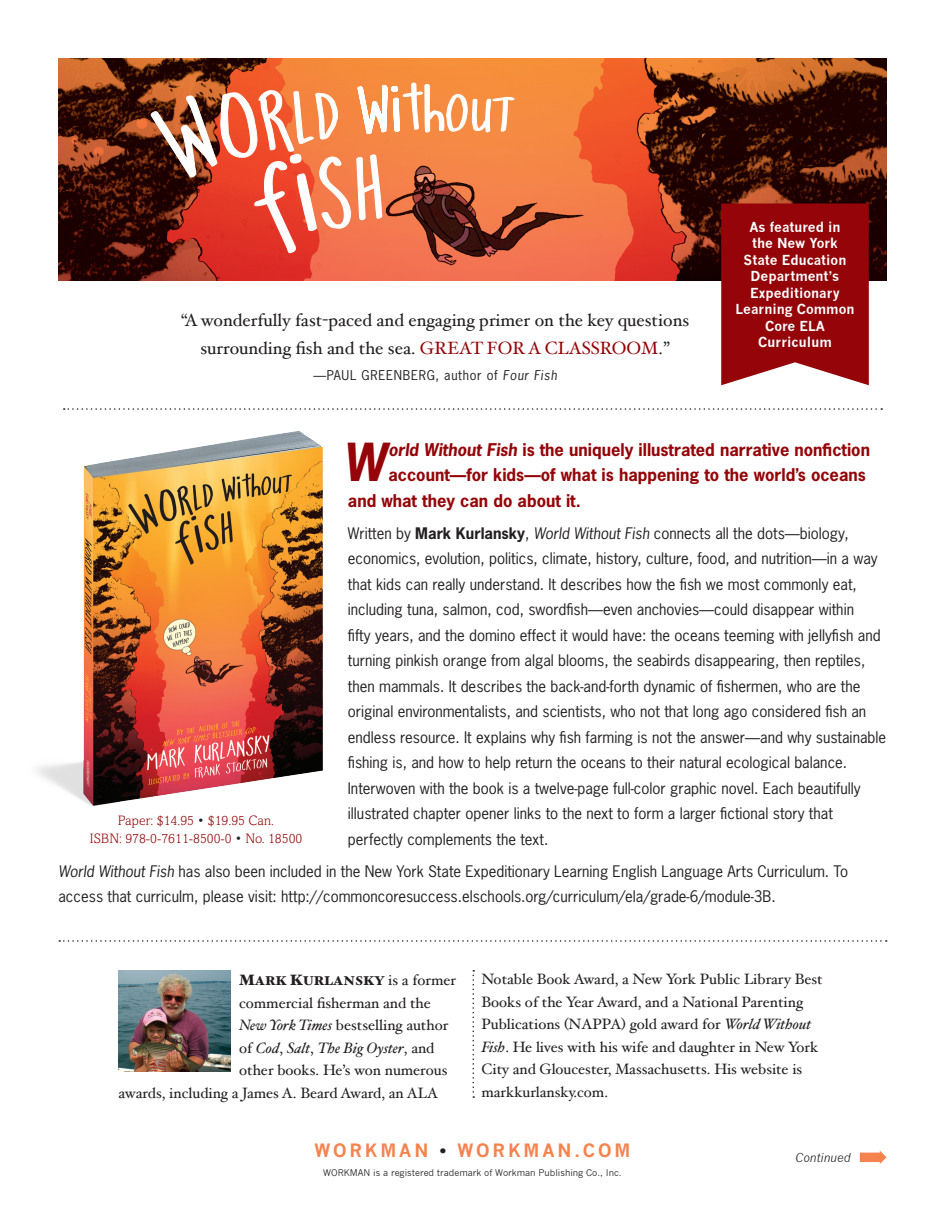
<style>
.page{position:relative;width:945px;height:1215px;background:#fff}
.page>*{position:absolute;margin:0;border:0;box-sizing:border-box;transform-origin:0 0}
.t1{font:italic 700 49.35px "News Gothic Std";color:#940408}
.t2{font:700 18px "News Gothic";letter-spacing:.16em;color:#f5834e}
.t3{font:17.85px/27.9px "Hoefler Text";color:#231f20}
.t4{font:17.85px "Hoefler Text";color:#940408}
.t5{font:700 16.5px "News Gothic Std";color:#940408}
.t6{font:15px/25.5px "News Gothic Std";color:#231f20}
.t7{font:15px/22.5px "Hoefler Text";color:#231f20}
.t8{font:italic 15px "Hoefler Text";color:#231f20}
.t9{font:300 13.65px/17.9px "Amasis";color:#940408;text-align:center}
.t10{font:700 13.5px/16.5px "News Gothic";color:#fff;text-align:center}
.t11{font:12.75px "News Gothic Std";letter-spacing:.055em;color:#231f20}
.t12{font:12.75px "Hoefler Text Black SC850";color:#231f20}
.t13{font:italic 12px "News Gothic";color:#231f20}
.t14{font:9px "News Gothic";color:#231f20}
.s1{color:#940408}
.s2{color:#231f20}
.s3{font-style:italic}
.s4{font-weight:700}
.s5{font-size:15px}
.s6{font-family:"Hoefler Text";font-size:15px}
.s7{font-style:normal}
</style>
<div class="page">
<img style="left:58px;top:58px;width:828px;height:223px">
<svg style="left:150px;top:83px;width:364px;height:171px;background:#c05e45"></svg>
<svg style="left:220px;top:58px;width:294px;height:100px;background:#f0915a"></svg>
<img style="left:36px;top:431px;width:287px;height:375px">
<img style="left:118px;top:970px;width:112px;height:101px">
<svg style="left:721px;top:203px;width:148px;height:182px;background:#9a1317"></svg>
<svg style="left:64px;top:408px;width:818px;height:2px"></svg>
<svg style="left:59px;top:940px;width:828px;height:2px"></svg>
<svg style="left:472px;top:970px;width:2px;height:128px"></svg>
<svg style="left:860px;top:1151px;width:27px;height:13px"></svg>
<p class="t3" style="left:200px;top:306px;width:490px;text-indent:-19px">“A wonderfully fast-paced and engaging primer on the key questions surrounding fish and the sea. <span class="s1">Great for a cla</span></p>
<p class="t4" style="left:582px;top:338px;width:90px">ssroom<span class="s2">.”</span></p>
<p class="t11" style="left:313px;top:367px;width:245px">—Paul Greenberg, author of <span class="s3">Four Fish</span></p>
<p class="t10" style="left:736px;top:218px;width:120px">As featured in<br>the New York<br>State Education<br>Department’s<br>Expeditionary<br>Learning Common<br>Core ELA<br>Curriculum</p>
<h1 class="t1" style="left:344px;top:430px;width:44px">W</h1>
<p class="t5" style="left:388px;top:439px;width:483px"><span class="s3">orld Without Fish</span> is the uniquely illustrated narrative nonfiction</p>
<p class="t5" style="left:388px;top:464px;width:479px">account—for kids—of what is happening to the world’s oceans</p>
<p class="t5" style="left:348px;top:490px;width:235px">and what they can do about it.</p>
<p class="t6" style="left:348px;top:520px;width:540px">Written by <span class="s4">Mark Kurlansky</span>, <span class="s3">World Without Fish</span> connects all the dots—biology, economics, evolution, politics, climate, history, culture, food, and nutrition—in a way that kids can really understand. It describes how the fish we most commonly eat, including tuna, salmon, cod, swordfish—even anchovies—could disappear within<br>fifty years, and the domino effect it would have: the oceans teeming with jellyfish and turning pinkish orange from algal blooms, the seabirds disappearing, then reptiles, then mammals. It describes the back-and-forth dynamic of fishermen, who are the original environmentalists, and scientists, who not that long ago considered fish an endless resource. It explains why fish farming is not the answer—and why sustainable fishing is, and how to help return the oceans to their natural ecological balance.<br>Interwoven with the book is a twelve-page full-color graphic novel. Each beautifully illustrated chapter opener links to the next to form a larger fictional story that perfectly complements the text.</p>
<p class="t6" style="left:58px;top:858px;width:791px"><span class="s3">World Without Fish</span> has also been included in the New York State Expeditionary Learning English Language Arts Curriculum. To access that curriculm, please visit: http://commoncoresuccess.elschools.org/curriculum/ela/grade-6/module-3B.</p>
<p class="t9" style="left:89px;top:811px;width:215px">Paper: $14.95 <span class="s2">•</span> $19.95 Can.<br>ISBN: 978-0-7611-8500-0 <span class="s2">•</span> No. 18500</p>
<p class="t12" style="left:239px;top:973px;width:218px"><span class="s5">M</span>ARK <span class="s5">K</span>URLANSKY <span class="s6">is a former</span></p>
<p class="t7" style="left:239px;top:991px;width:193px">commercial fisherman and the</p>
<p class="t7" style="left:239px;top:1014px;width:211px"><span class="s3">New York Times</span> bestselling author</p>
<p class="t8" style="left:239px;top:1039px;width:197px"><span class="s7">of</span> Cod<span class="s7">,</span> Salt<span class="s7">,</span> The Big Oyster<span class="s7">, and</span></p>
<p class="t7" style="left:239px;top:1059px;width:210px">other books. He’s won numerous</p>
<p class="t7" style="left:118px;top:1081px;width:321px">awards, including a James A. Beard Award, an ALA</p>
<p class="t7" style="left:481px;top:968px;width:343px">Notable Book Award, a New York Public Library Best Books of the Year Award, and a National Parenting Publications (NAPPA) gold award for <span class="s3">World Without Fish</span>. He lives with his wife and daughter in New York City and Gloucester, Massachusetts. His website is markkurlansky.com.</p>
<p class="t2" style="left:314px;top:1139px;width:161px">WORKMAN <span class="s2">•</span> workman</p>
<p class="t2" style="left:574px;top:1139px;width:40px">.com</p>
<p class="t14" style="left:323px;top:1168px;width:300px">WORKMAN is a registered trademark of Workman Publishing Co., Inc.</p>
<p class="t13" style="left:795px;top:1150px;width:57px">Continued</p>
</div>
